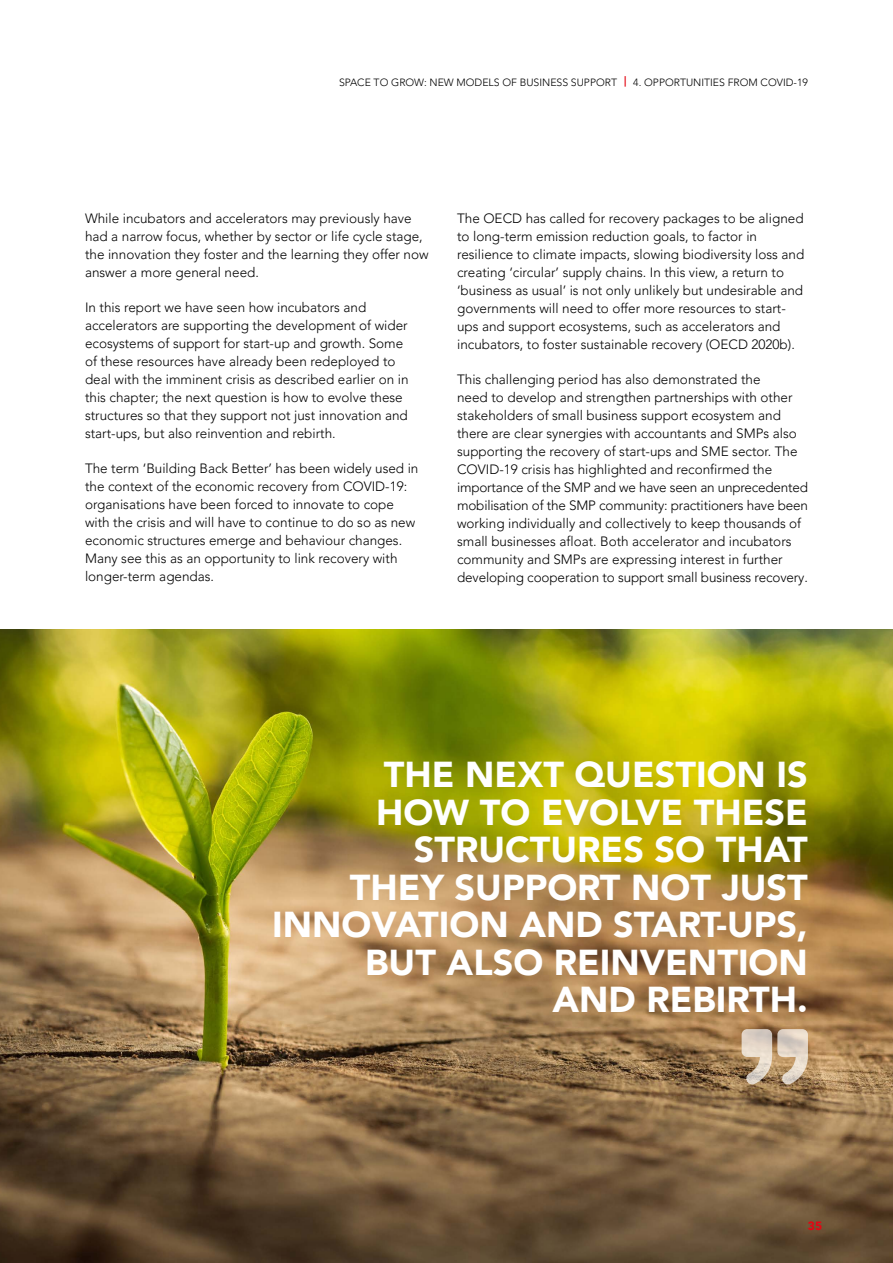
<style>
.page{position:relative;width:893px;height:1263px;background:#fff}
.page>*{position:absolute;margin:0;border:0;box-sizing:border-box;transform-origin:0 0}
.t1{font:900 36px/37.5px "Avenir LT Pro";color:#fff;text-align:right}
.t2{font:300 13.5px/18px "Avenir LT Pro";color:#000}
.t3{font:900 12px "Avenir LT Pro";color:#e30613}
.t4{font:300 10.5px "Avenir LT Pro";color:#000}
.s1{font-weight:800;color:#e30613}
</style>
<div class="page">
<img style="left:0;top:629px;width:893px;height:634px">
<svg style="left:742px;top:1029px;width:66px;height:55px"></svg>
<p class="t4" style="left:339px;top:76px;width:470px">SPACE TO GROW: NEW MODELS OF BUSINESS SUPPORT <span class="s1">|</span> 4. OPPORTUNITIES FROM COVID-19</p>
<p class="t2" style="left:85px;top:209px;width:345px">While incubators and accelerators may previously have had a narrow focus, whether by sector or life cycle stage, the innovation they foster and the learning they offer now answer a more general need.</p>
<p class="t2" style="left:85px;top:298px;width:325px">In this report we have seen how incubators and accelerators are supporting the development of wider ecosystems of support for start-up and growth. Some of these resources have already been redeployed to deal with the imminent crisis as described earlier on in this chapter; the next question is how to evolve these structures so that they support not just innovation and start-ups, but also reinvention and rebirth.</p>
<p class="t2" style="left:85px;top:459px;width:335px">The term ‘Building Back Better’ has been widely used in the context of the economic recovery from COVID-19: organisations have been forced to innovate to cope with the crisis and will have to continue to do so as new economic structures emerge and behaviour changes.<br>Many see this as an opportunity to link recovery with longer-term agendas.</p>
<p class="t2" style="left:457px;top:209px;width:349px">The OECD has called for recovery packages to be aligned to long-term emission reduction goals, to factor in resilience to climate impacts, slowing biodiversity loss and creating ‘circular’ supply chains. In this view, a return to ‘business as usual’ is not only unlikely but undesirable and governments will need to offer more resources to start&shy;ups and support ecosystems, such as accelerators and incubators, to foster sustainable recovery (OECD 2020b).</p>
<p class="t2" style="left:457px;top:370px;width:352px">This challenging period has also demonstrated the<br>need to develop and strengthen partnerships with other stakeholders of small business support ecosystem and there are clear synergies with accountants and SMPs also supporting the recovery of start-ups and SME sector. The COVID-19 crisis has highlighted and reconfirmed the importance of the SMP and we have seen an unprecedented mobilisation of the SMP community: practitioners have been working individually and collectively to keep thousands of small businesses afloat. Both accelerator and incubators community and SMPs are expressing interest in further developing cooperation to support small business recovery.</p>
<h1 class="t1" style="left:272px;top:756px;width:537px">THE NEXT QUESTION IS<br>HOW TO EVOLVE THESE<br>STRUCTURES SO THAT<br>THEY SUPPORT NOT JUST<br>INNOVATION AND START-UPS,<br>BUT ALSO REINVENTION<br>AND REBIRTH.</h1>
<p class="t3" style="left:808px;top:1218px;width:16px">35</p>
</div>
